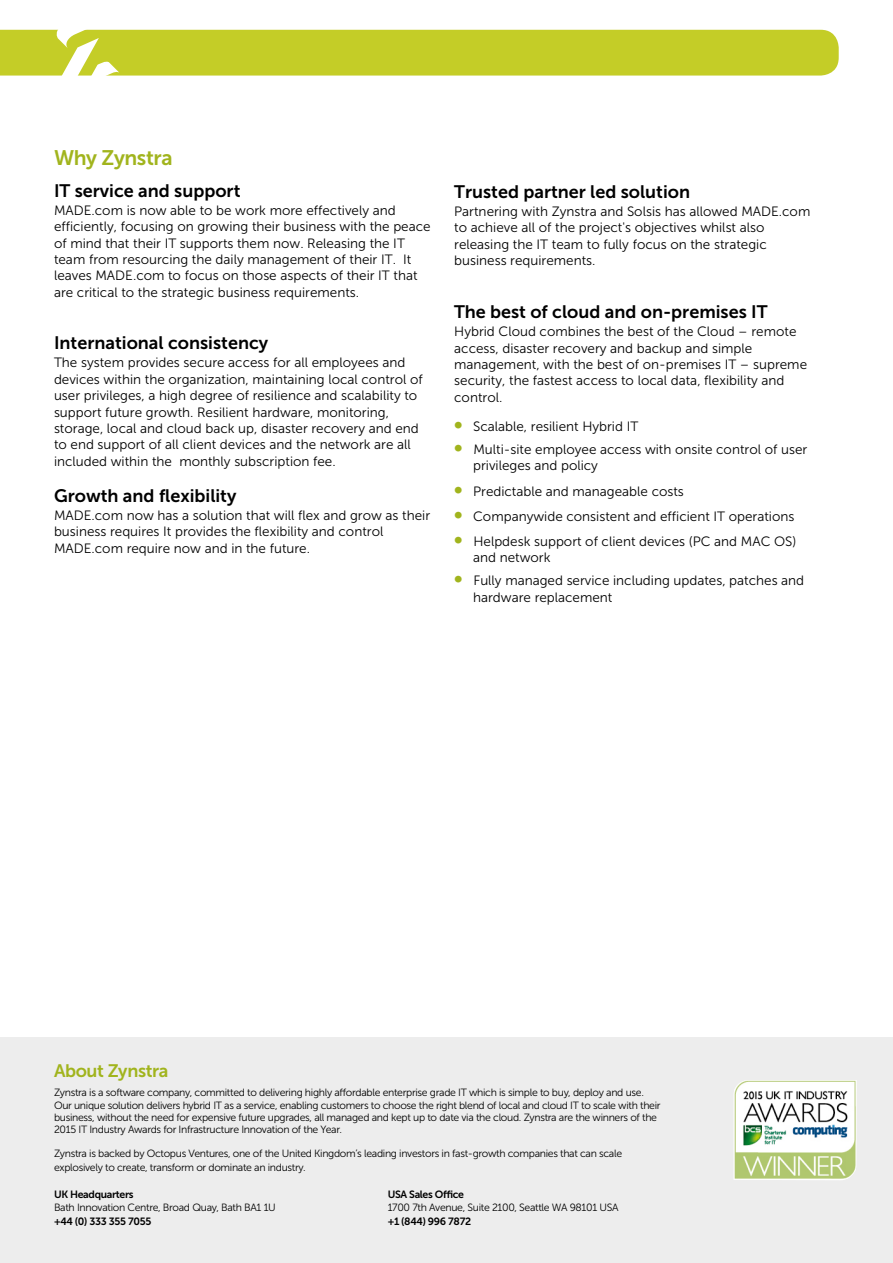
<style>
.page{position:relative;width:893px;height:1263px;background:#fff}
.page>*{position:absolute;margin:0;border:0;box-sizing:border-box;transform-origin:0 0}
.t1{font:21px "Museo Sans 700";letter-spacing:-.02em;color:#a1b41d}
.t2{font:18px "Museo Sans 700";color:#000}
.t3{font:18px "Museo Sans 700";letter-spacing:-.02em;color:#a1b41d}
.t4{font:13.5px/16.4px "Museo Sans 300";color:#000}
.t5{font:10.5px/12.1px "Museo Sans 300";letter-spacing:-.03em;color:#000}
.t6{font:10.5px "Museo Sans 700";letter-spacing:-.03em;color:#000}
.s1{font-family:"Museo Sans 700";font-size:20.25px;color:#a1b41d}
</style>
<div class="page">
<div style="left:0;top:30px;width:839px;height:46px;background:#c4cd27"></div>
<div style="left:0;top:1037px;width:893px;height:226px;background:#ededed"></div>
<img style="left:734px;top:1080px;width:122px;height:99px">
<h1 class="t1" style="left:54px;top:146px;width:120px">Why Zynstra</h1>
<h2 class="t2" style="left:54px;top:180px;width:188px">IT service and support</h2>
<p class="t4" style="left:54px;top:202px;width:378px">MADE.com is now able to be work more effectively and efficiently, focusing on growing their business with the peace of mind that their IT supports them now. Releasing the IT team from resourcing the daily management of their IT. It leaves MADE.com to focus on those aspects of their IT that are critical to the strategic business requirements.</p>
<h2 class="t2" style="left:54px;top:333px;width:216px">International consistency</h2>
<p class="t4" style="left:54px;top:355px;width:370px">The system provides secure access for all employees and devices within the organization, maintaining local control of user privileges, a high degree of resilience and scalability to support future growth. Resilient hardware, monitoring, storage, local and cloud back up, disaster recovery and end to end support of all client devices and the network are all included within the monthly subscription fee.</p>
<h2 class="t2" style="left:54px;top:485px;width:184px">Growth and flexibility</h2>
<p class="t4" style="left:54px;top:507px;width:378px">MADE.com now has a solution that will flex and grow as their business requires It provides the flexibility and control<br>MADE.com require now and in the future.</p>
<h2 class="t2" style="left:454px;top:181px;width:237px">Trusted partner led solution</h2>
<p class="t4" style="left:454px;top:203px;width:358px">Partnering with Zynstra and Solsis has allowed MADE.com to achieve all of the project's objectives whilst also releasing the IT team to fully focus on the strategic business requirements.</p>
<h2 class="t2" style="left:454px;top:302px;width:315px">The best of cloud and on-premises IT</h2>
<p class="t4" style="left:454px;top:324px;width:354px">Hybrid Cloud combines the best of the Cloud – remote access, disaster recovery and backup and simple management, with the best of on-premises IT – supreme security, the fastest access to local data, flexibility and control.</p>
<p class="t4" style="left:454px;top:418px;width:186px"><span class="s1">•</span> Scalable, resilient Hybrid IT</p>
<p class="t4" style="left:473px;top:441px;width:336px;text-indent:-19px"><span class="s1">•</span> Multi-site employee access with onsite control of user privileges and policy</p>
<p class="t4" style="left:454px;top:483px;width:231px"><span class="s1">•</span> Predictable and manageable costs</p>
<p class="t4" style="left:454px;top:508px;width:342px"><span class="s1">•</span> Companywide consistent and efficient IT operations</p>
<p class="t4" style="left:473px;top:534px;width:325px;line-height:15.6px;text-indent:-19px"><span class="s1">•</span> Helpdesk support of client devices (PC and MAC OS) and network</p>
<p class="t4" style="left:473px;top:572px;width:333px;text-indent:-19px"><span class="s1">•</span> Fully managed service including updates, patches and hardware replacement</p>
<h2 class="t3" style="left:54px;top:1061px;width:116px">About Zynstra</h2>
<p class="t5" style="left:54px;top:1087px;width:608px">Zynstra is a software company, committed to delivering highly affordable enterprise grade IT which is simple to buy, deploy and use.<br>Our unique solution delivers hybrid IT as a service, enabling customers to choose the right blend of local and cloud IT to scale with their business, without the need for expensive future upgrades, all managed and kept up to date via the cloud. Zynstra are the winners of the 2015 IT Industry Awards for Infrastructure Innovation of the Year.</p>
<p class="t5" style="left:54px;top:1147px;width:570px;line-height:13.5px">Zynstra is backed by Octopus Ventures, one of the United Kingdom’s leading investors in fast-growth companies that can scale explosively to create, transform or dominate an industry.</p>
<p class="t6" style="left:54px;top:1188px;width:81px">UK Headquarters</p>
<p class="t5" style="left:54px;top:1201px;width:223px">Bath Innovation Centre, Broad Quay, Bath BA1 1U</p>
<p class="t6" style="left:54px;top:1215px;width:99px">+44 (0) 333 355 7055</p>
<p class="t6" style="left:388px;top:1188px;width:78px">USA Sales Office</p>
<p class="t5" style="left:388px;top:1201px;width:232px">1700 7th Avenue, Suite 2100, Seattle WA 98101 USA</p>
<p class="t6" style="left:388px;top:1215px;width:85px">+1 (844) 996 7872</p>
</div>
